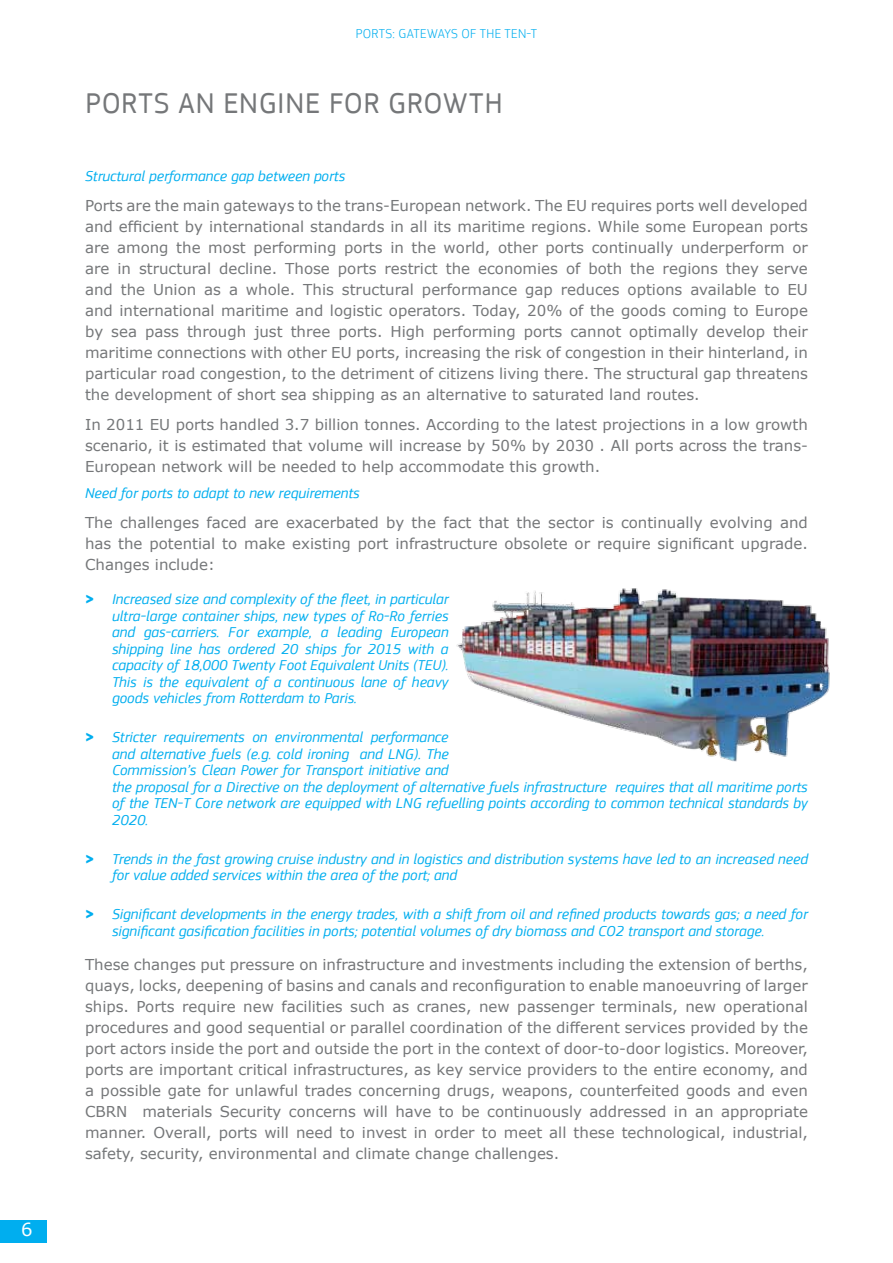
<style>
.page{position:relative;width:893px;height:1263px;background:#fff}
.page>*{position:absolute;margin:0;border:0;box-sizing:border-box;transform-origin:0 0}
.t1{font:30px "EC Square Sans Pro";letter-spacing:.025em;color:#757779}
.t2{font:18px "Verdana";color:#fff}
.t3{font:15px/21px "Verdana";color:#757779;text-align:justify}
.t4{font:italic 15px/16.5px "EC Square Sans Pro";color:#00aeef}
.t5{font:300 13.5px "EC Square Sans Pro";letter-spacing:.03em;color:#00aeef}
.s1{font-family:"EC Square Sans Pro Extra";font-weight:900;font-style:normal}
</style>
<div class="page">
<div style="left:0;top:1220px;width:47px;height:22px;background:#00aeef"></div>
<img style="left:456px;top:588px;width:374px;height:174px">
<p class="t2" style="left:21px;top:1217px;width:13px">6</p>
<p class="t5" style="left:356px;top:25px;width:183px">PORTS: GATEWAYS OF THE TEN-T</p>
<h1 class="t1" style="left:85px;top:85px;width:419px">PORTS AN ENGINE FOR GROWTH</h1>
<p class="t4" style="left:85px;top:168px;width:262px">Structural performance gap between ports</p>
<p class="t3" style="left:85px;top:195px;width:724px">Ports are the main gateways to the trans-European network. The EU requires ports well developed and efficient by international standards in all its maritime regions. While some European ports are among the most performing ports in the world, other ports continually underperform or are in structural decline. Those ports restrict the economies of both the regions they serve and the Union as a whole. This structural performance gap reduces options available to EU and international maritime and logistic operators. Today, 20% of the goods coming to Europe by sea pass through just three ports. High performing ports cannot optimally develop their maritime connections with other EU ports, increasing the risk of congestion in their hinterland, in particular road congestion, to the detriment of citizens living there. The structural gap threatens the development of short sea shipping as an alternative to saturated land routes.</p>
<p class="t3" style="left:85px;top:414px;width:724px">In 2011 EU ports handled 3.7 billion tonnes. According to the latest projections in a low growth scenario, it is estimated that volume will increase by 50% by 2030 . All ports across the trans-European network will be needed to help accommodate this growth.</p>
<p class="t4" style="left:85px;top:485px;width:276px">Need for ports to adapt to new requirements</p>
<p class="t3" style="left:85px;top:512px;width:724px">The challenges faced are exacerbated by the fact that the sector is continually evolving and has the potential to make existing port infrastructure obsolete or require significant upgrade.<br>Changes include:</p>
<p class="t4" style="left:112px;top:591px;width:338px;text-align:justify;text-indent:-27px"><span class="s1">&gt;</span> Increased size and complexity of the fleet, in particular ultra-large container ships, new types of Ro-Ro ferries and gas-carriers. For example, a leading European shipping line has ordered 20 ships for 2015 with a capacity of 18,000 Twenty Foot Equivalent Units (TEU).<br>This is the equivalent of a continuous lane of heavy goods vehicles from Rotterdam to Paris.</p>
<p class="t4" style="left:112px;top:729px;width:697px;text-indent:-27px"><span class="s1">&gt;</span> Stricter requirements on environmental performance<br>and alternative fuels (e.g. cold ironing and LNG). The<br>Commission’s Clean Power for Transport initiative and<br>the proposal for a Directive on the deployment of alternative fuels infrastructure requires that all maritime ports of the TEN-T Core network are equipped with LNG refuelling points according to common technical standards by 2020.</p>
<p class="t4" style="left:112px;top:851px;width:697px;text-indent:-27px"><span class="s1">&gt;</span> Trends in the fast growing cruise industry and in logistics and distribution systems have led to an increased need for value added services within the area of the port; and</p>
<p class="t4" style="left:112px;top:906px;width:697px;text-indent:-27px"><span class="s1">&gt;</span> Significant developments in the energy trades, with a shift from oil and refined products towards gas; a need for significant gasification facilities in ports; potential volumes of dry biomass and CO2 transport and storage.</p>
<p class="t3" style="left:85px;top:954px;width:724px">These changes put pressure on infrastructure and investments including the extension of berths, quays, locks, deepening of basins and canals and reconfiguration to enable manoeuvring of larger ships. Ports require new facilities such as cranes, new passenger terminals, new operational procedures and good sequential or parallel coordination of the different services provided by the port actors inside the port and outside the port in the context of door-to-door logistics. Moreover, ports are important critical infrastructures, as key service providers to the entire economy, and a possible gate for unlawful trades concerning drugs, weapons, counterfeited goods and even CBRN materials Security concerns will have to be continuously addressed in an appropriate manner. Overall, ports will need to invest in order to meet all these technological, industrial, safety, security, environmental and climate change challenges.</p>
</div>
